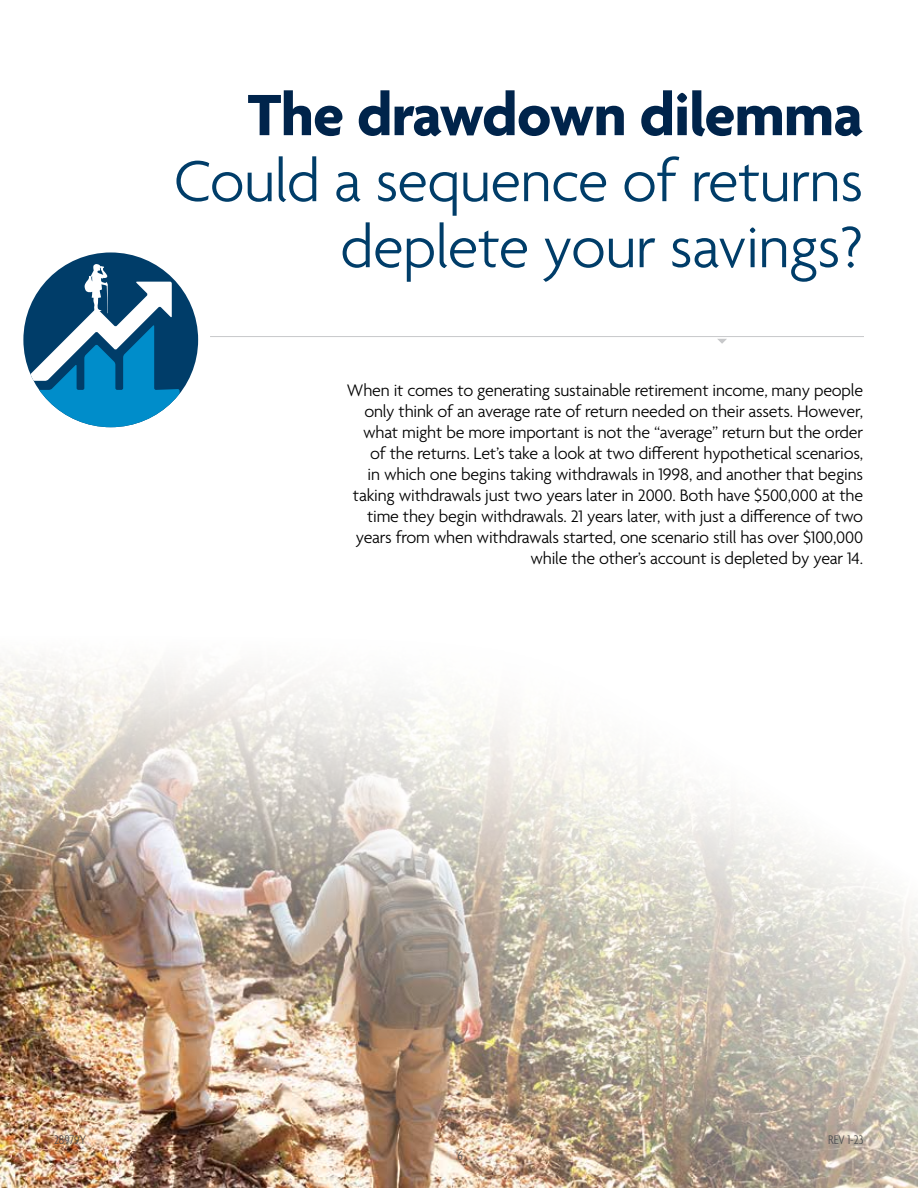
<style>
.page{position:relative;width:918px;height:1188px;background:#fff}
.page>*{position:absolute;margin:0;border:0;box-sizing:border-box;transform-origin:0 0}
.t1{font:300 63px/66px "Agenda";letter-spacing:-.01em;color:#003d69;text-align:right}
.t2{font:700 63px "Agenda";letter-spacing:-.01em;color:#00244b}
.t3{font:300 18px/21px "Agenda";letter-spacing:-.01em;color:#000;text-align:right}
.t4{font:300 condensed 13.5px "Agenda";color:#4d4d4f}
</style>
<div class="page">
<img style="left:0;top:657px;width:918px;height:531px">
<div style="left:23px;top:252px;width:175px;height:175px;background:#003d69;border-radius:50%"></div>
<svg style="left:23px;top:264px;width:157px;height:163px"></svg>
<hr style="left:210px;top:336px;width:654px;height:1px;background:#c7c8ca">
<svg style="left:717px;top:339px;width:10px;height:5px"></svg>
<h1 class="t2" style="left:248px;top:81px;width:617px">The drawdown dilemma</h1>
<h1 class="t1" style="left:174px;top:152px;width:691px">Could a sequence of returns deplete your savings?</h1>
<p class="t3" style="left:347px;top:381px;width:518px">When it comes to generating sustainable retirement income, many people only think of an average rate of return needed on their assets. However, what might be more important is not the “average” return but the order of the returns. Let’s take a look at two different hypothetical scenarios,<br>in which one begins taking withdrawals in 1998, and another that begins taking withdrawals just two years later in 2000. Both have $500,000 at the time they begin withdrawals. 21 years later, with just a difference of two years from when withdrawals started, one scenario still has over $100,000 while the other’s account is depleted by year 14.</p>
<p class="t4" style="left:54px;top:1132px;width:34px">28979Y</p>
<p class="t4" style="left:828px;top:1132px;width:37px">REV 1-23</p>
<p class="t4" style="left:457px;top:1148px;width:7px">6</p>
</div>
